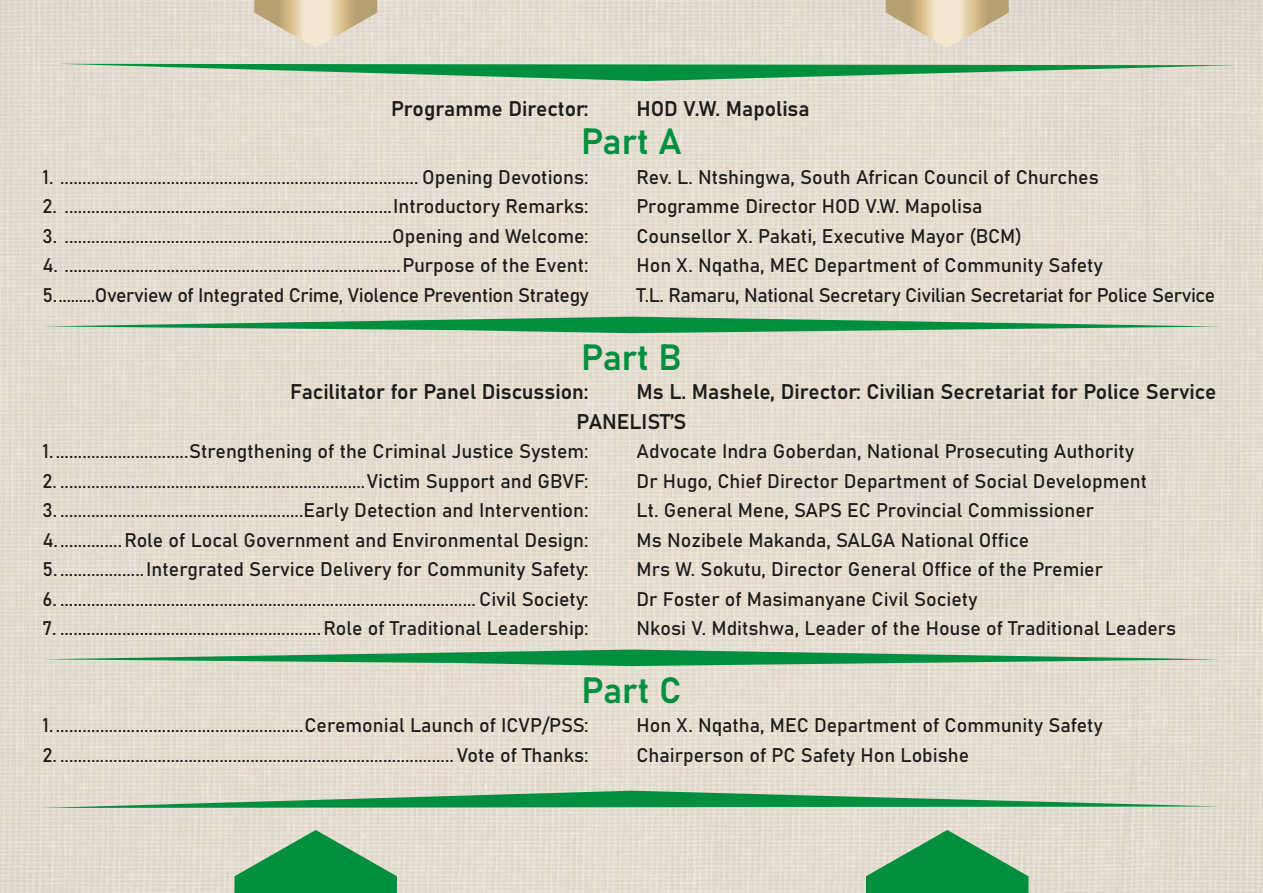
<style>
.page{position:relative;width:1263px;height:893px;background:#fff}
.page>*{position:absolute;margin:0;border:0;box-sizing:border-box;transform-origin:0 0}
.t1{font:36px "Bahnschrift";color:#008e3f}
.t2{font:21px/29.5px "Bahnschrift";color:#1d1d1b}
.t3{font:19.5px "Bahnschrift";color:#1d1d1b}
.t4{font:19.5px "Bahnschrift";letter-spacing:-.02em;color:#1d1d1b}
</style>
<div class="page">
<img style="left:0;top:0;width:1263px;height:893px">
<svg style="left:866px;top:830px;width:162px;height:63px;background:#53aa73"></svg>
<svg style="left:43px;top:317px;width:1177px;height:16px;background:#72b587"></svg>
<svg style="left:43px;top:650px;width:1177px;height:16px;background:#72b587"></svg>
<svg style="left:43px;top:791px;width:1177px;height:17px;background:#75b689"></svg>
<svg style="left:57px;top:64px;width:1178px;height:17px;background:#75b689"></svg>
<svg style="left:886px;top:0;width:123px;height:48px;background:#dccdb1"></svg>
<svg style="left:234px;top:830px;width:163px;height:63px;background:#54aa74"></svg>
<svg style="left:254px;top:0;width:123px;height:48px;background:#ddceb2"></svg>
<p class="t2" style="left:391px;top:93px;width:199px">Programme Director:</p>
<p class="t2" style="left:637px;top:93px;width:175px">HOD V.W. Mapolisa</p>
<h1 class="t1" style="left:581px;top:114px;width:102px">Part A</h1>
<p class="t3" style="left:43px;top:162px;width:548px">1. ................................................................................. Opening Devotions:</p>
<p class="t3" style="left:637px;top:162px;width:464px">Rev. L. Ntshingwa, South African Council of Churches</p>
<p class="t3" style="left:43px;top:192px;width:548px">2. ..........................................................................Introductory Remarks:</p>
<p class="t3" style="left:637px;top:192px;width:347px">Programme Director HOD V.W. Mapolisa</p>
<p class="t3" style="left:43px;top:221px;width:548px">3. ..........................................................................Opening and Welcome:</p>
<p class="t3" style="left:637px;top:221px;width:387px">Counsellor X. Pakati, Executive Mayor (BCM)</p>
<p class="t3" style="left:43px;top:251px;width:548px">4. ............................................................................Purpose of the Event:</p>
<p class="t3" style="left:637px;top:251px;width:468px">Hon X. Nqatha, MEC Department of Community Safety</p>
<p class="t4" style="left:43px;top:280px;width:548px">5..........Overview of Integrated Crime, Violence Prevention Strategy</p>
<p class="t4" style="left:636px;top:280px;width:580px">T.L. Ramaru, National Secretary Civilian Secretariat for Police Service</p>
<h1 class="t1" style="left:581px;top:329px;width:102px">Part B</h1>
<p class="t2" style="left:290px;top:375px;width:300px">Facilitator for Panel Discussion:</p>
<p class="t2" style="left:576px;top:375px;width:641px;text-indent:60px">Ms L. Mashele, Director: Civilian Secretariat for Police Service<br>PANELIST’S</p>
<p class="t3" style="left:43px;top:436px;width:548px">1. ..............................Strengthening of the Criminal Justice System:</p>
<p class="t3" style="left:637px;top:436px;width:499px">Advocate Indra Goberdan, National Prosecuting Authority</p>
<p class="t3" style="left:43px;top:466px;width:548px">2. .....................................................................Victim Support and GBVF:</p>
<p class="t3" style="left:637px;top:466px;width:512px">Dr Hugo, Chief Director Department of Social Development</p>
<p class="t3" style="left:43px;top:495px;width:548px">3. .......................................................Early Detection and Intervention:</p>
<p class="t3" style="left:637px;top:495px;width:459px">Lt. General Mene, SAPS EC Provincial Commissioner</p>
<p class="t3" style="left:43px;top:525px;width:548px">4...............Role of Local Government and Environmental Design:</p>
<p class="t3" style="left:636px;top:525px;width:394px">Ms Nozibele Makanda, SALGA National Office</p>
<p class="t3" style="left:42px;top:554px;width:548px">5. ...................Intergrated Service Delivery for Community Safety:</p>
<p class="t3" style="left:636px;top:554px;width:468px">Mrs W. Sokutu, Director General Office of the Premier</p>
<p class="t3" style="left:42px;top:584px;width:548px">6. .............................................................................................. Civil Society:</p>
<p class="t3" style="left:636px;top:584px;width:343px">Dr Foster of Masimanyane Civil Society</p>
<p class="t3" style="left:42px;top:613px;width:548px">7. ...........................................................Role of Traditional Leadership:</p>
<p class="t3" style="left:636px;top:613px;width:541px">Nkosi V. Mditshwa, Leader of the House of Traditional Leaders</p>
<h1 class="t1" style="left:582px;top:663px;width:101px">Part C</h1>
<p class="t3" style="left:43px;top:711px;width:548px">1. ........................................................Ceremonial Launch of ICVP/PSS:</p>
<p class="t3" style="left:637px;top:711px;width:468px">Hon X. Nqatha, MEC Department of Community Safety</p>
<p class="t3" style="left:43px;top:740px;width:548px">2. ......................................................................................... Vote of Thanks:</p>
<p class="t3" style="left:637px;top:740px;width:334px">Chairperson of PC Safety Hon Lobishe</p>
</div>
